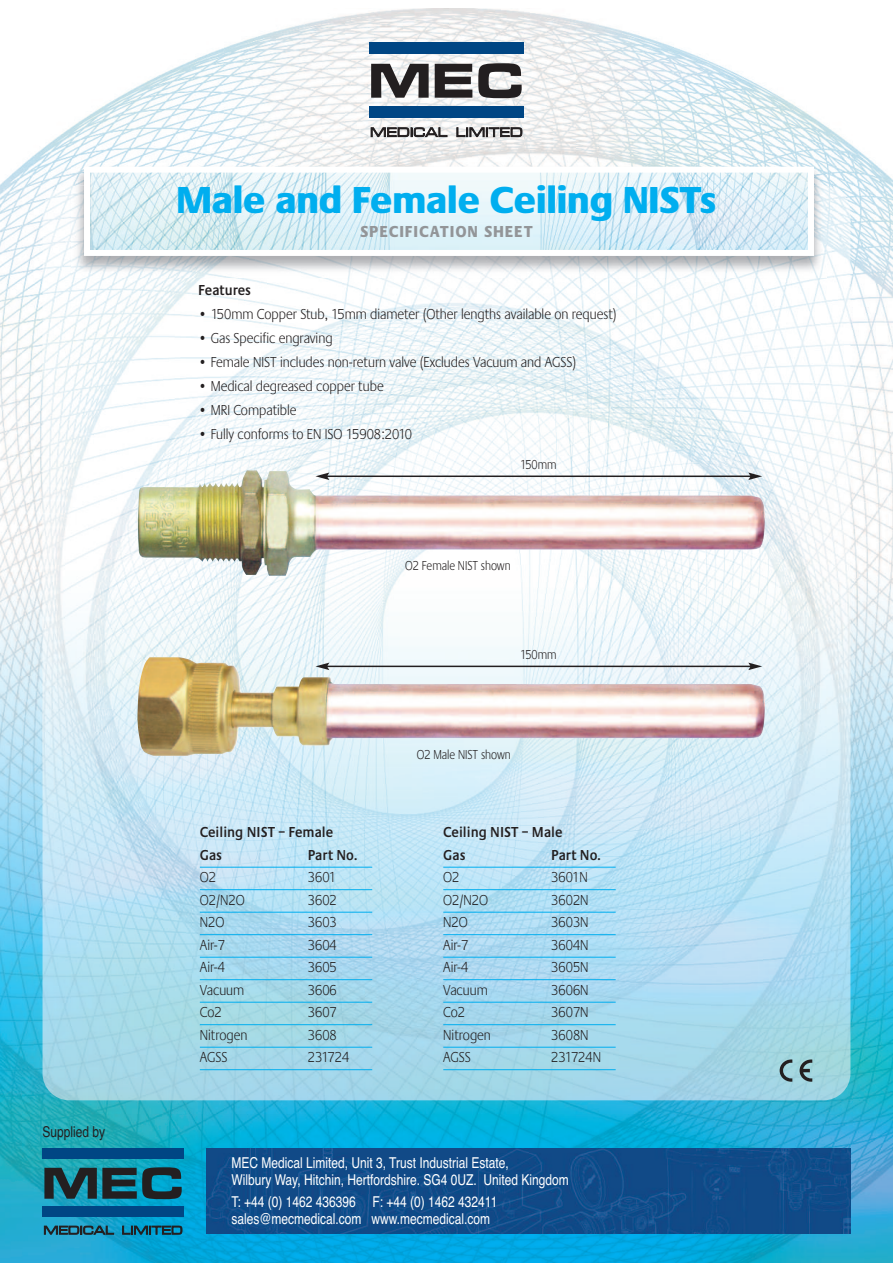
<style>
.page{position:relative;width:893px;height:1263px;background:#fff}
.page>*{position:absolute;margin:0;border:0;box-sizing:border-box;transform-origin:0 0}
.t1{font:800 39px "Praxis EF";letter-spacing:.015em;color:#00aeef}
.t2{font:800 16.5px "Praxis EF";letter-spacing:.1em;color:#939598;scale:.9 1}
.t3{font:300 15px "Praxis EF";color:#231f20;scale:.9 1}
.t4{font:15px/16.5px "Helvetica";color:#fff;scale:.8 1}
.t5{font:600 15px/22.5px "Praxis EF";color:#231f20;scale:.9 1}
.t6{font:15px "Helvetica";color:#231f20;scale:.8 1}
.t7{font:300 13.5px "Praxis EF";color:#231f20;scale:.85 1}
</style>
<div class="page">
<img style="left:0;top:8px;width:893px;height:1255px">
<img style="left:43px;top:186px;width:807px;height:914px">
<div style="left:369px;top:43px;width:155px;height:11px;background:#004684"></div>
<div style="left:369px;top:106px;width:155px;height:12px;background:#004684"></div>
<svg style="left:371px;top:64px;width:58px;height:34px"></svg>
<svg style="left:435px;top:64px;width:37px;height:34px"></svg>
<svg style="left:478px;top:63px;width:44px;height:35px"></svg>
<svg style="left:370px;top:127px;width:78px;height:10px"></svg>
<svg style="left:456px;top:127px;width:67px;height:10px"></svg>
<img style="left:207px;top:1149px;width:643px;height:85px">
<div style="left:43px;top:1148px;width:141px;height:11px;background:#004684"></div>
<div style="left:43px;top:1206px;width:141px;height:11px;background:#004684"></div>
<svg style="left:44px;top:1167px;width:138px;height:32px;background:#1b5360"></svg>
<svg style="left:44px;top:1225px;width:70px;height:9px"></svg>
<svg style="left:122px;top:1225px;width:61px;height:9px"></svg>
<svg style="left:780px;top:1059px;width:12px;height:23px"></svg>
<svg style="left:799px;top:1059px;width:13px;height:23px"></svg>
<img style="left:71px;top:163px;width:756px;height:115px">
<img style="left:91px;top:174px;width:716px;height:75px">
<div style="left:84px;top:167px;width:730px;height:89px;border:6px solid #fff"></div>
<hr style="left:200px;top:867px;width:172px;height:1px;background:#00aeef">
<hr style="left:200px;top:889px;width:172px;height:1px;background:#00aeef">
<hr style="left:200px;top:912px;width:172px;height:1px;background:#00aeef">
<hr style="left:200px;top:934px;width:172px;height:1px;background:#00aeef">
<hr style="left:200px;top:957px;width:172px;height:1px;background:#00aeef">
<hr style="left:200px;top:979px;width:172px;height:1px;background:#00aeef">
<hr style="left:200px;top:1002px;width:172px;height:1px;background:#00aeef">
<hr style="left:200px;top:1024px;width:172px;height:1px;background:#00aeef">
<hr style="left:200px;top:1047px;width:172px;height:1px;background:#00aeef">
<hr style="left:200px;top:1069px;width:172px;height:1px;background:#00aeef">
<img style="left:138px;top:470px;width:628px;height:106px">
<img style="left:137px;top:657px;width:629px;height:99px">
<hr style="left:443px;top:867px;width:173px;height:1px;background:#00aeef">
<hr style="left:443px;top:889px;width:173px;height:1px;background:#00aeef">
<hr style="left:443px;top:912px;width:173px;height:1px;background:#00aeef">
<hr style="left:443px;top:934px;width:173px;height:1px;background:#00aeef">
<hr style="left:443px;top:957px;width:173px;height:1px;background:#00aeef">
<hr style="left:443px;top:979px;width:173px;height:1px;background:#00aeef">
<hr style="left:443px;top:1002px;width:173px;height:1px;background:#00aeef">
<hr style="left:443px;top:1024px;width:173px;height:1px;background:#00aeef">
<hr style="left:443px;top:1047px;width:173px;height:1px;background:#00aeef">
<hr style="left:443px;top:1069px;width:173px;height:1px;background:#00aeef">
<hr style="left:327px;top:475px;width:424px;height:2px;background:#231f20">
<svg style="left:315px;top:472px;width:14px;height:8px"></svg>
<svg style="left:748px;top:472px;width:14px;height:8px"></svg>
<hr style="left:327px;top:666px;width:424px;height:1px;background:#231f20">
<svg style="left:315px;top:663px;width:14px;height:7px"></svg>
<svg style="left:748px;top:663px;width:14px;height:7px"></svg>
<p class="t6" style="left:43px;top:1122px;width:80px">Supplied by</p>
<h1 class="t1" style="left:177px;top:185px;width:541px">Male and Female Ceiling NISTs</h1>
<p class="t2" style="left:360px;top:226px;width:193px">SPECIFICATION SHEET</p>
<p class="t5" style="left:198px;top:280px;width:60px">Features</p>
<p class="t3" style="left:198px;top:309px;width:466px">• 150mm Copper Stub, 15mm diameter (Other lengths available on request)</p>
<p class="t3" style="left:198px;top:333px;width:151px">• Gas Specific engraving</p>
<p class="t3" style="left:198px;top:357px;width:421px">• Female NIST includes non-return valve (Excludes Vacuum and AGSS)</p>
<p class="t3" style="left:198px;top:381px;width:208px">• Medical degreased copper tube</p>
<p class="t3" style="left:198px;top:405px;width:111px">• MRI Compatible</p>
<p class="t3" style="left:198px;top:429px;width:239px">• Fully conforms to EN ISO 15908:2010</p>
<p class="t7" style="left:520px;top:459px;width:44px">150mm</p>
<p class="t7" style="left:405px;top:560px;width:126px">O2 Female NIST shown</p>
<p class="t7" style="left:520px;top:649px;width:44px">150mm</p>
<p class="t7" style="left:417px;top:749px;width:112px">O2 Male NIST shown</p>
<p class="t5" style="left:200px;top:822px;width:150px">Ceiling NIST – Female<br>Gas</p>
<p class="t5" style="left:308px;top:845px;width:56px">Part No.</p>
<p class="t5" style="left:443px;top:822px;width:134px">Ceiling NIST – Male<br>Gas</p>
<p class="t5" style="left:551px;top:845px;width:56px">Part No.</p>
<p class="t3" style="left:200px;top:872px;width:20px">O2</p>
<p class="t3" style="left:308px;top:872px;width:33px">3601</p>
<p class="t3" style="left:200px;top:894px;width:51px">O2/N2O</p>
<p class="t3" style="left:308px;top:894px;width:34px">3602</p>
<p class="t3" style="left:200px;top:917px;width:29px">N2O</p>
<p class="t3" style="left:308px;top:917px;width:34px">3603</p>
<p class="t3" style="left:200px;top:939px;width:29px">Air-7</p>
<p class="t3" style="left:308px;top:939px;width:34px">3604</p>
<p class="t3" style="left:200px;top:962px;width:29px">Air-4</p>
<p class="t3" style="left:308px;top:962px;width:34px">3605</p>
<p class="t3" style="left:200px;top:984px;width:51px">Vacuum</p>
<p class="t3" style="left:308px;top:984px;width:34px">3606</p>
<p class="t3" style="left:200px;top:1007px;width:26px">Co2</p>
<p class="t3" style="left:308px;top:1007px;width:34px">3607</p>
<p class="t3" style="left:200px;top:1029px;width:54px">Nitrogen</p>
<p class="t3" style="left:308px;top:1029px;width:34px">3608</p>
<p class="t3" style="left:200px;top:1052px;width:32px">AGSS</p>
<p class="t3" style="left:308px;top:1052px;width:48px">231724</p>
<p class="t3" style="left:443px;top:872px;width:20px">O2</p>
<p class="t3" style="left:551px;top:872px;width:42px">3601N</p>
<p class="t3" style="left:443px;top:894px;width:51px">O2/N2O</p>
<p class="t3" style="left:551px;top:894px;width:43px">3602N</p>
<p class="t3" style="left:443px;top:917px;width:29px">N2O</p>
<p class="t3" style="left:551px;top:917px;width:43px">3603N</p>
<p class="t3" style="left:443px;top:939px;width:29px">Air-7</p>
<p class="t3" style="left:551px;top:939px;width:43px">3604N</p>
<p class="t3" style="left:443px;top:962px;width:29px">Air-4</p>
<p class="t3" style="left:551px;top:962px;width:43px">3605N</p>
<p class="t3" style="left:443px;top:984px;width:51px">Vacuum</p>
<p class="t3" style="left:551px;top:984px;width:43px">3606N</p>
<p class="t3" style="left:443px;top:1007px;width:26px">Co2</p>
<p class="t3" style="left:551px;top:1007px;width:43px">3607N</p>
<p class="t3" style="left:443px;top:1029px;width:54px">Nitrogen</p>
<p class="t3" style="left:551px;top:1029px;width:43px">3608N</p>
<p class="t3" style="left:443px;top:1052px;width:32px">AGSS</p>
<p class="t3" style="left:551px;top:1052px;width:57px">231724N</p>
<p class="t4" style="left:231px;top:1155px;width:423px">MEC Medical Limited, Unit 3, Trust Industrial Estate,<br>Wilbury Way, Hitchin, Hertfordshire. SG4 0UZ. United Kingdom</p>
<p class="t4" style="left:231px;top:1194px;width:334px">T: +44 (0) 1462 436396 F: +44 (0) 1462 432411 sales@mecmedical.com www.mecmedical.com</p>
</div>
